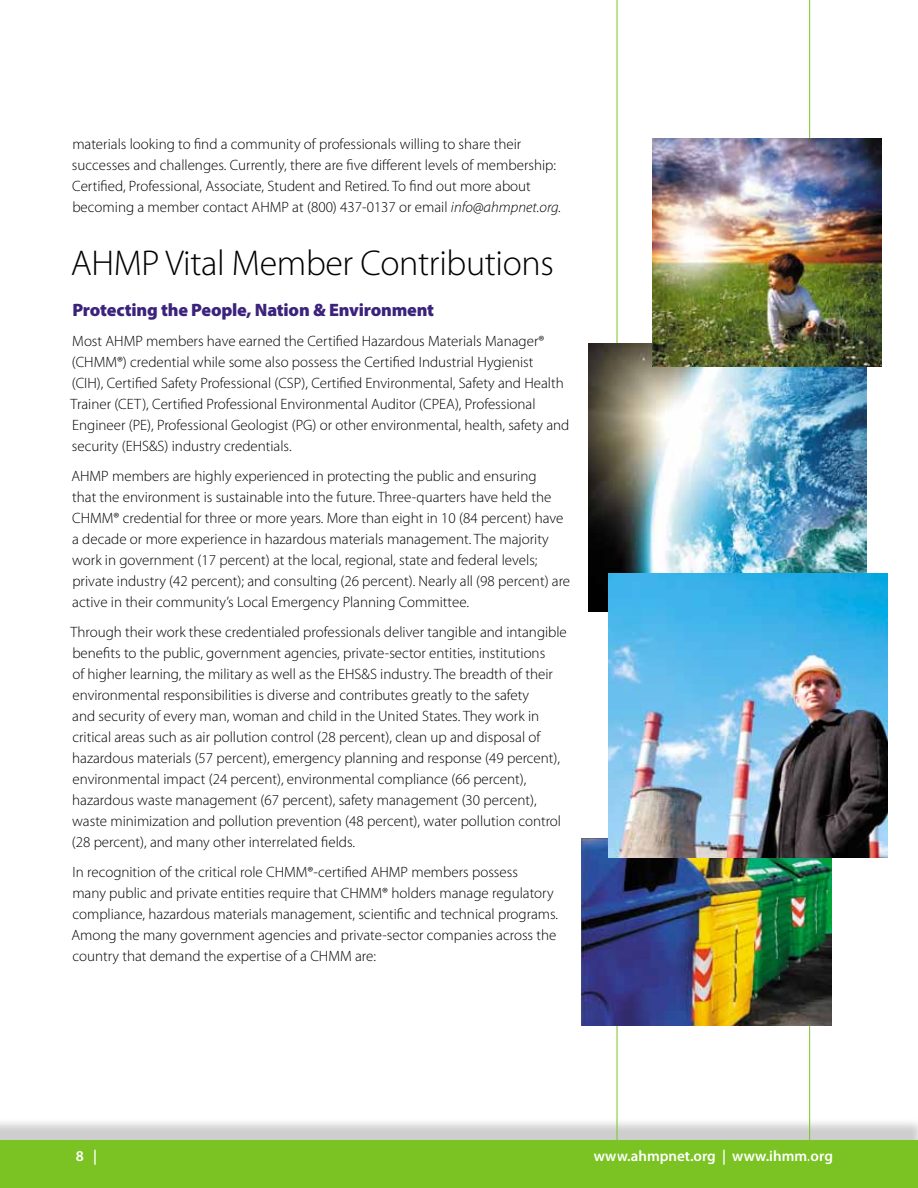
<style>
.page{position:relative;width:918px;height:1188px;background:#fff}
.page>*{position:absolute;margin:0;border:0;box-sizing:border-box;transform-origin:0 0}
.t1{font:300 36px "Myriad Pro";letter-spacing:-.01em;color:#000}
.t2{font:900 18px "Myriad Pro";letter-spacing:-.01em;color:#3b237c}
.t3{font:300 15px/21px "Myriad Pro";color:#000}
.t4{font:600 15px "Myriad Pro";color:#fff}
.s1{font-style:italic}
</style>
<div class="page">
<div style="left:0;top:1117px;width:918px;height:71px;background:#000;opacity:.2"></div>
<div style="left:0;top:1140px;width:918px;height:48px;background:#7ac322"></div>
<svg style="left:617px;top:0;width:193px;height:1140px"></svg>
<img style="left:589px;top:344px;width:277px;height:268px">
<img style="left:652px;top:138px;width:230px;height:228px">
<img style="left:581px;top:839px;width:250px;height:187px">
<img style="left:608px;top:574px;width:279px;height:283px">
<p class="t3" style="left:72px;top:134px;width:491px">materials looking to find a community of professionals willing to share their successes and challenges. Currently, there are five different levels of membership:<br>Certified, Professional, Associate, Student and Retired. To find out more about becoming a member contact AHMP at (800) 437-0137 or email <span class="s1">info@ahmpnet.org.</span></p>
<h1 class="t1" style="left:71px;top:243px;width:485px">AHMP Vital Member Contributions</h1>
<p class="t2" style="left:72px;top:299px;width:363px">Protecting the People, Nation &amp; Environment</p>
<p class="t3" style="left:71px;top:331px;width:500px">Most AHMP members have earned the Certified Hazardous Materials Manager® (CHMM®) credential while some also possess the Certified Industrial Hygienist<br>(CIH), Certified Safety Professional (CSP), Certified Environmental, Safety and Health Trainer (CET), Certified Professional Environmental Auditor (CPEA), Professional Engineer (PE), Professional Geologist (PG) or other environmental, health, safety and security (EHS&amp;S) industry credentials.</p>
<p class="t3" style="left:71px;top:466px;width:500px">AHMP members are highly experienced in protecting the public and ensuring<br>that the environment is sustainable into the future. Three-quarters have held the CHMM® credential for three or more years. More than eight in 10 (84 percent) have a decade or more experience in hazardous materials management. The majority work in government (17 percent) at the local, regional, state and federal levels; private industry (42 percent); and consulting (26 percent). Nearly all (98 percent) are active in their community’s Local Emergency Planning Committee.</p>
<p class="t3" style="left:71px;top:622px;width:498px">Through their work these credentialed professionals deliver tangible and intangible benefits to the public, government agencies, private-sector entities, institutions<br>of higher learning, the military as well as the EHS&amp;S industry. The breadth of their environmental responsibilities is diverse and contributes greatly to the safety<br>and security of every man, woman and child in the United States. They work in critical areas such as air pollution control (28 percent), clean up and disposal of hazardous materials (57 percent), emergency planning and response (49 percent), environmental impact (24 percent), environmental compliance (66 percent), hazardous waste management (67 percent), safety management (30 percent), waste minimization and pollution prevention (48 percent), water pollution control (28 percent), and many other interrelated fields.</p>
<p class="t3" style="left:71px;top:862px;width:488px">In recognition of the critical role CHMM®-certified AHMP members possess<br>many public and private entities require that CHMM® holders manage regulatory compliance, hazardous materials management, scientific and technical programs.<br>Among the many government agencies and private-sector companies across the country that demand the expertise of a CHMM are:</p>
<p class="t4" style="left:76px;top:1147px;width:23px">8 |</p>
<p class="t4" style="left:594px;top:1147px;width:241px">www.ahmpnet.org | www.ihmm.org</p>
</div>
